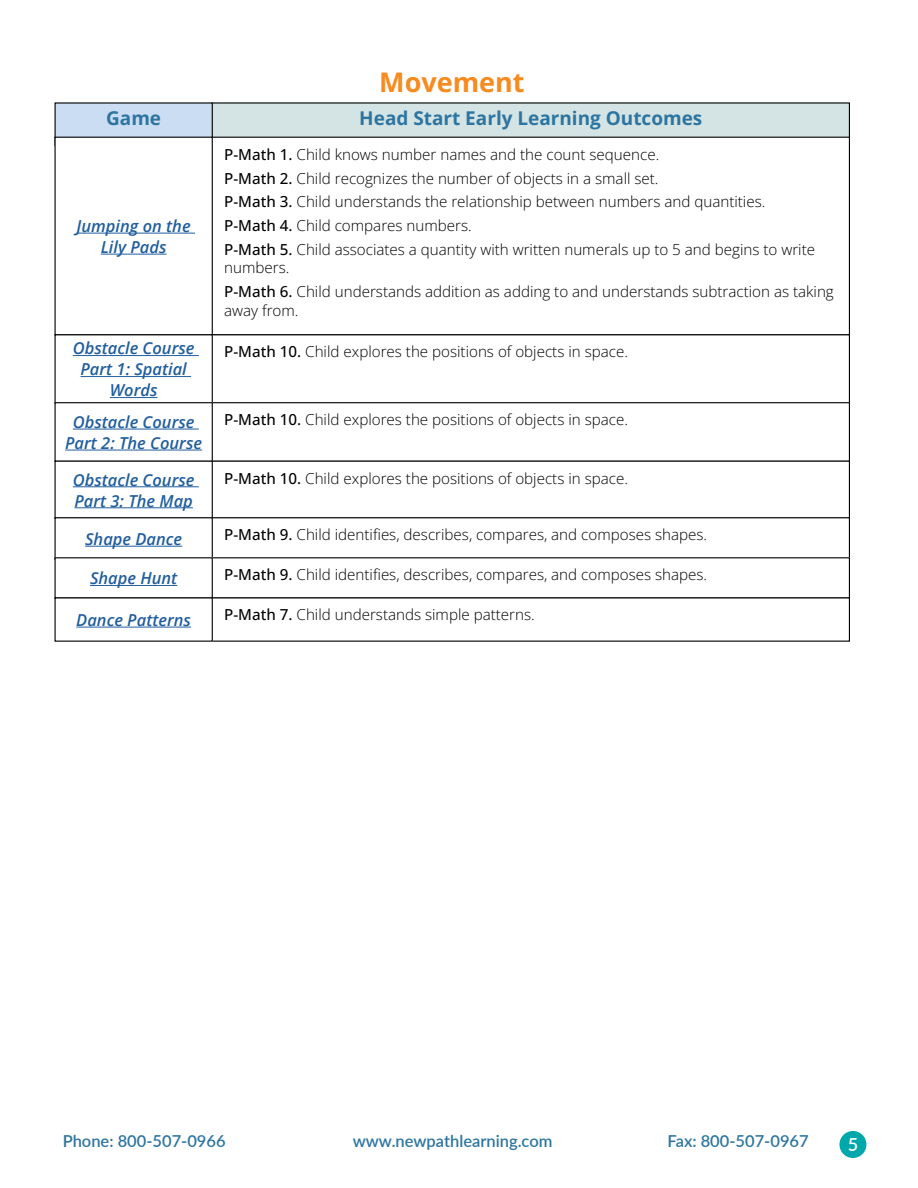
<style>
.page{position:relative;width:918px;height:1188px;background:#fff}
.page>*{position:absolute;margin:0;border:0;box-sizing:border-box;transform-origin:0 0}
.t1{font:700 27px "Open Sans";color:#f68b1f}
.t2{font:700 18.9px "Open Sans";color:#2d75a0}
.t3{font:600 18px "Lato";color:#fff}
.t4{font:italic 600 16.5px/21px "Open Sans";color:#215e9e;text-align:center}
.t5{font:600 16.5px "Lato";color:#2d75a0}
.t6{font:300 15.15px/23.9px "Open Sans";color:#000}
.s1{font-weight:500}
</style>
<div class="page">
<div style="left:839px;top:1131px;width:27px;height:27px;background:#00a8ab;border-radius:50%"></div>
<div style="left:212px;top:103px;width:637px;height:43px;background:#d4e4e4"></div>
<div style="left:55px;top:103px;width:157px;height:43px;background:#caddf2"></div>
<div style="left:212px;top:137px;width:637px;height:198px;background:#fff"></div>
<div style="left:55px;top:137px;width:157px;height:198px;background:#fff"></div>
<hr style="left:77px;top:233px;width:118px;height:1px;background:#215e9e">
<hr style="left:101px;top:254px;width:66px;height:1px;background:#215e9e">
<div style="left:55px;top:137px;width:158px;height:198px;border:1px solid #000"></div>
<div style="left:212px;top:334px;width:638px;height:70px;border:1px solid #000"></div>
<div style="left:212px;top:402px;width:638px;height:60px;border:1px solid #000"></div>
<div style="left:212px;top:461px;width:638px;height:58px;border:1px solid #000"></div>
<div style="left:212px;top:517px;width:638px;height:43px;border:1px solid #000"></div>
<div style="left:212px;top:558px;width:637px;height:40px;background:#fff"></div>
<hr style="left:73px;top:355px;width:126px;height:1px;background:#215e9e">
<hr style="left:81px;top:376px;width:110px;height:1px;background:#215e9e">
<hr style="left:110px;top:397px;width:48px;height:1px;background:#215e9e">
<div style="left:55px;top:334px;width:158px;height:70px;border:1px solid #000"></div>
<hr style="left:73px;top:429px;width:126px;height:1px;background:#215e9e">
<hr style="left:65px;top:450px;width:137px;height:1px;background:#215e9e">
<div style="left:55px;top:402px;width:158px;height:60px;border:1px solid #000"></div>
<hr style="left:73px;top:486px;width:126px;height:1px;background:#215e9e">
<hr style="left:74px;top:507px;width:119px;height:1px;background:#215e9e">
<div style="left:55px;top:461px;width:158px;height:58px;border:1px solid #000"></div>
<hr style="left:85px;top:546px;width:97px;height:1px;background:#215e9e">
<div style="left:55px;top:517px;width:158px;height:43px;border:1px solid #000"></div>
<div style="left:55px;top:558px;width:157px;height:40px;background:#fff"></div>
<hr style="left:90px;top:585px;width:87px;height:1px;background:#215e9e">
<div style="left:212px;top:597px;width:638px;height:45px;border:1px solid #000"></div>
<hr style="left:76px;top:627px;width:115px;height:1px;background:#215e9e">
<div style="left:55px;top:597px;width:158px;height:45px;border:1px solid #000"></div>
<h1 class="t1" style="left:379px;top:63px;width:147px">Movement</h1>
<p class="t2" style="left:106px;top:106px;width:57px">Game</p>
<p class="t2" style="left:359px;top:106px;width:345px">Head Start Early Learning Outcomes</p>
<p class="t4" style="left:77px;top:215px;width:116px">Jumping on the<br>Lily Pads</p>
<p class="t6" style="left:224px;top:142px;width:592px"><span class="s1">P-Math 1.</span> Child knows number names and the count sequence.<br><span class="s1">P-Math 2.</span> Child recognizes the number of objects in a small set.<br><span class="s1">P-Math 3.</span> Child understands the relationship between numbers and quantities.<br><span class="s1">P-Math 4.</span> Child compares numbers.<br><span class="s1">P-Math 5.</span> Child associates a quantity with written numerals up to 5 and begins to write</p>
<p class="t6" style="left:224px;top:256px;width:611px">numbers.<br><span class="s1">P-Math 6.</span> Child understands addition as adding to and understands subtraction as taking</p>
<p class="t6" style="left:224px;top:298px;width:76px">away from.</p>
<p class="t4" style="left:73px;top:337px;width:123px">Obstacle Course<br>Part 1: Spatial<br>Words</p>
<p class="t4" style="left:65px;top:411px;width:138px">Obstacle Course<br>Part 2: The Course</p>
<p class="t4" style="left:73px;top:469px;width:123px;text-align:left">Obstacle Course<br>Part 3: The Map</p>
<p class="t4" style="left:85px;top:528px;width:99px">Shape Dance</p>
<p class="t4" style="left:90px;top:567px;width:89px">Shape Hunt</p>
<p class="t4" style="left:76px;top:609px;width:116px">Dance Patterns</p>
<p class="t6" style="left:224px;top:603px;width:312px"><span class="s1">P-Math 7.</span> Child understands simple patterns.</p>
<p class="t6" style="left:224px;top:340px;width:405px"><span class="s1">P-Math 10.</span> Child explores the positions of objects in space.</p>
<p class="t6" style="left:224px;top:407px;width:405px"><span class="s1">P-Math 10.</span> Child explores the positions of objects in space.</p>
<p class="t6" style="left:224px;top:466px;width:405px"><span class="s1">P-Math 10.</span> Child explores the positions of objects in space.</p>
<p class="t6" style="left:224px;top:522px;width:484px"><span class="s1">P-Math 9.</span> Child identifies, describes, compares, and composes shapes.</p>
<p class="t6" style="left:224px;top:562px;width:484px"><span class="s1">P-Math 9.</span> Child identifies, describes, compares, and composes shapes.</p>
<p class="t5" style="left:63px;top:1129px;width:165px">Phone: 800-507-0966</p>
<p class="t5" style="left:353px;top:1129px;width:201px">www.newpathlearning.com</p>
<p class="t5" style="left:668px;top:1129px;width:143px">Fax: 800-507-0967</p>
<p class="t3" style="left:848px;top:1131px;width:12px">5</p>
</div>
